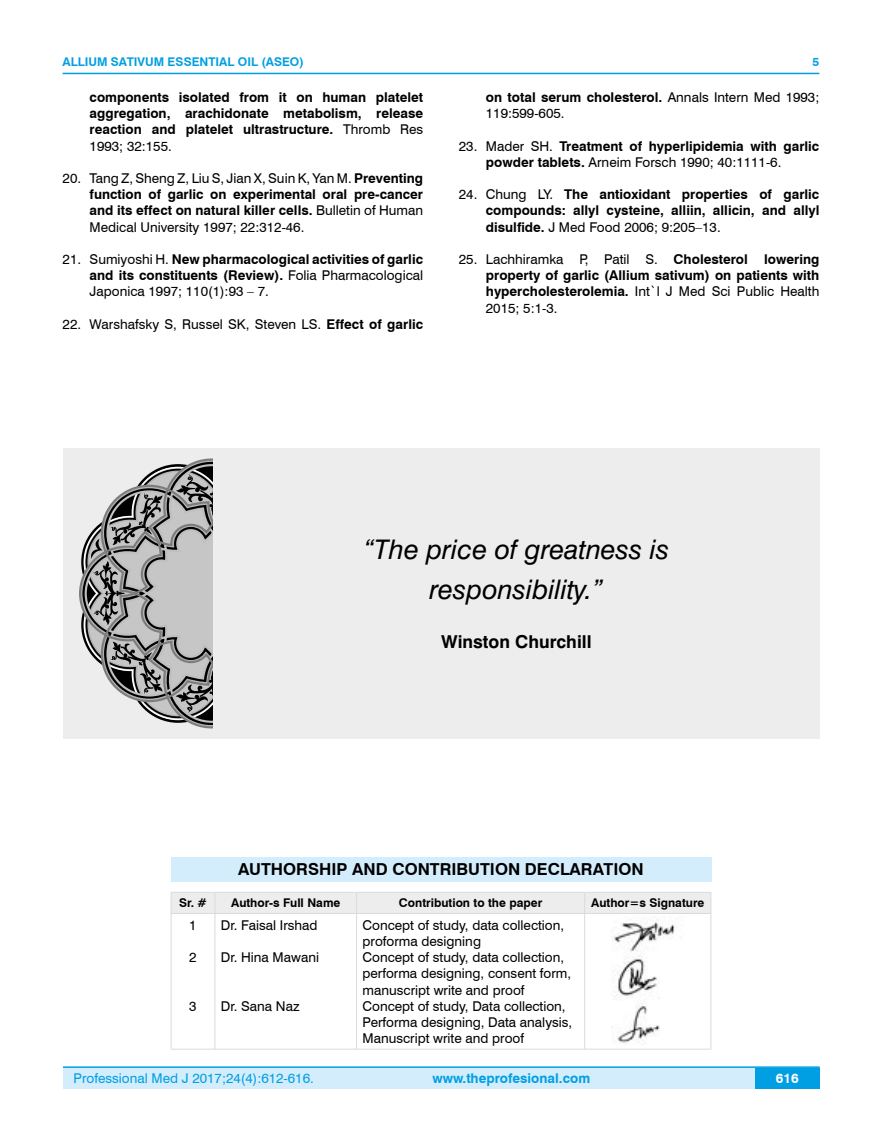
<style>
.page{position:relative;width:882px;height:1145px;background:#fff}
.page>*{position:absolute;margin:0;border:0;box-sizing:border-box;transform-origin:0 0}
.t1{font:italic 27px/40.5px "Swiss 721 BT";color:#000;text-align:center}
.t2{font:700 17.7px "Swiss 721 BT";color:#000}
.t3{font:700 16.5px "Swiss 721 BT";color:#000}
.t4{font:700 13.5px/16.2px "Swiss 721 BT";color:#000;text-align:justify}
.t5{font:13.5px/16.2px "Swiss 721 BT";color:#000}
.t6{font:13.5px "Swiss 721 BT";color:#009fe3}
.t7{font:700 13.5px "Swiss 721 BT";color:#009fe3}
.t8{font:700 13.5px "Swiss 721 BT";color:#fff}
.t9{font:700 12px "Swiss 721 BT";color:#000}
.t10{font:700 12px "Swiss 721 BT";color:#009fe3}
.s1{font-weight:400}
.s2{font-weight:700}
</style>
<div class="page">
<div style="left:63px;top:1067px;width:756px;height:21px;background:#d4edfc"></div>
<hr style="left:63px;top:1066px;width:756px;height:2px;background:#009fe3">
<div style="left:754px;top:1068px;width:65px;height:20px;background:#009fe3"></div>
<hr style="left:63px;top:73px;width:756px;height:1px;background:#009fe3">
<div style="left:171px;top:857px;width:540px;height:24px;background:#d4edfc"></div>
<div style="left:171px;top:892px;width:540px;height:21px;background:#ededed"></div>
<hr style="left:171px;top:913px;width:44px;height:1px;background:#dadada">
<hr style="left:171px;top:913px;width:1px;height:135px;background:#dadada">
<hr style="left:215px;top:913px;width:141px;height:1px;background:#dadada">
<hr style="left:214px;top:913px;width:1px;height:135px;background:#dadada">
<hr style="left:356px;top:913px;width:228px;height:1px;background:#dadada">
<hr style="left:356px;top:913px;width:1px;height:135px;background:#dadada">
<hr style="left:584px;top:913px;width:127px;height:1px;background:#dadada">
<hr style="left:584px;top:913px;width:1px;height:135px;background:#dadada">
<hr style="left:710px;top:913px;width:1px;height:135px;background:#dadada">
<hr style="left:171px;top:1048px;width:44px;height:1px;background:#dadada">
<hr style="left:215px;top:1048px;width:141px;height:1px;background:#dadada">
<hr style="left:356px;top:1048px;width:228px;height:1px;background:#dadada">
<hr style="left:584px;top:1048px;width:127px;height:1px;background:#dadada">
<img style="left:611px;top:916px;width:64px;height:127px">
<div style="left:63px;top:448px;width:756px;height:291px;background:#ededed"></div>
<svg style="left:79px;top:458px;width:134px;height:271px"></svg>
<svg style="left:176px;top:474px;width:37px;height:42px"></svg>
<svg style="left:110px;top:642px;width:52px;height:52px"></svg>
<svg style="left:175px;top:670px;width:38px;height:42px"></svg>
<svg style="left:89px;top:493px;width:73px;height:132px"></svg>
<p class="t10" style="left:63px;top:53px;width:243px">ALLIUM SATIVUM ESSENTIAL OIL (ASEO)</p>
<p class="t4" style="left:90px;top:89px;width:335px">components isolated from it on human platelet aggregation, arachidonate metabolism, release reaction and platelet ultrastructure. <span class="s1">Thromb Res 1993; 32:155.</span></p>
<p class="t4" style="left:90px;top:170px;width:335px;text-indent:-27px"><span class="s1">20. Tang Z, Sheng Z, Liu S, Jian X, Suin K, Yan M.</span> Preventing function of garlic on experimental oral pre-cancer and its effect on natural killer cells. <span class="s1">Bulletin of Human Medical University 1997; 22:312-46.</span></p>
<p class="t4" style="left:90px;top:251px;width:335px;text-indent:-27px"><span class="s1">21. Sumiyoshi H.</span> New pharmacological activities of garlic and its constituents (Review). <span class="s1">Folia Pharmacological Japonica 1997; 110(1):93 – 7.</span></p>
<p class="t5" style="left:63px;top:315px;width:362px">22. Warshafsky S, Russel SK, Steven LS. <span class="s2">Effect of garlic</span></p>
<p class="t10" style="left:812px;top:53px;width:8px">5</p>
<p class="t5" style="left:485px;top:89px;width:335px"><span class="s2">on total serum cholesterol.</span> Annals Intern Med 1993;<br>119:599-605.</p>
<p class="t4" style="left:485px;top:137px;width:335px;text-indent:-27px"><span class="s1">23. Mader SH.</span> Treatment of hyperlipidemia with garlic powder tablets. <span class="s1">Arneim Forsch 1990; 40:1111-6.</span></p>
<p class="t4" style="left:485px;top:186px;width:335px;text-indent:-27px"><span class="s1">24. Chung LY.</span> The antioxidant properties of garlic compounds: allyl cysteine, alliin, allicin, and allyl disulfide. <span class="s1">J Med Food 2006; 9:205–13.</span></p>
<p class="t4" style="left:485px;top:251px;width:335px;text-indent:-27px"><span class="s1">25. Lachhiramka P, Patil S.</span> Cholesterol lowering property of garlic (Allium sativum) on patients with hypercholesterolemia. <span class="s1">Int`l J Med Sci Public Health 2015; 5:1-3.</span></p>
<h1 class="t1" style="left:363px;top:528px;width:307px">“The price of greatness is responsibility.”</h1>
<h2 class="t2" style="left:441px;top:629px;width:152px">Winston Churchill</h2>
<p class="t3" style="left:238px;top:858px;width:406px">AUTHORSHIP AND CONTRIBUTION DECLARATION</p>
<p class="t9" style="left:179px;top:895px;width:29px">Sr. #</p>
<p class="t9" style="left:231px;top:895px;width:111px">Author-s Full Name</p>
<p class="t9" style="left:399px;top:895px;width:145px">Contribution to the paper</p>
<p class="t9" style="left:591px;top:895px;width:115px">Author=s Signature</p>
<p class="t5" style="left:189px;top:916px;width:9px">1</p>
<p class="t5" style="left:189px;top:948px;width:9px">2</p>
<p class="t5" style="left:189px;top:997px;width:9px">3</p>
<p class="t5" style="left:362px;top:916px;width:211px">Concept of study, data collection, proforma designing<br>Concept of study, data collection, performa designing, consent form, manuscript write and proof<br>Concept of study, Data collection,<br>Performa designing, Data analysis,<br>Manuscript write and proof</p>
<p class="t5" style="left:221px;top:916px;width:98px">Dr. Faisal Irshad</p>
<p class="t5" style="left:221px;top:948px;width:100px">Dr. Hina Mawani</p>
<p class="t5" style="left:221px;top:997px;width:80px">Dr. Sana Naz</p>
<p class="t6" style="left:74px;top:1069px;width:241px">Professional Med J 2017;24(4):612-616.</p>
<p class="t7" style="left:432px;top:1069px;width:159px">www.theprofesional.com</p>
<p class="t8" style="left:775px;top:1069px;width:24px">616</p>
</div>
